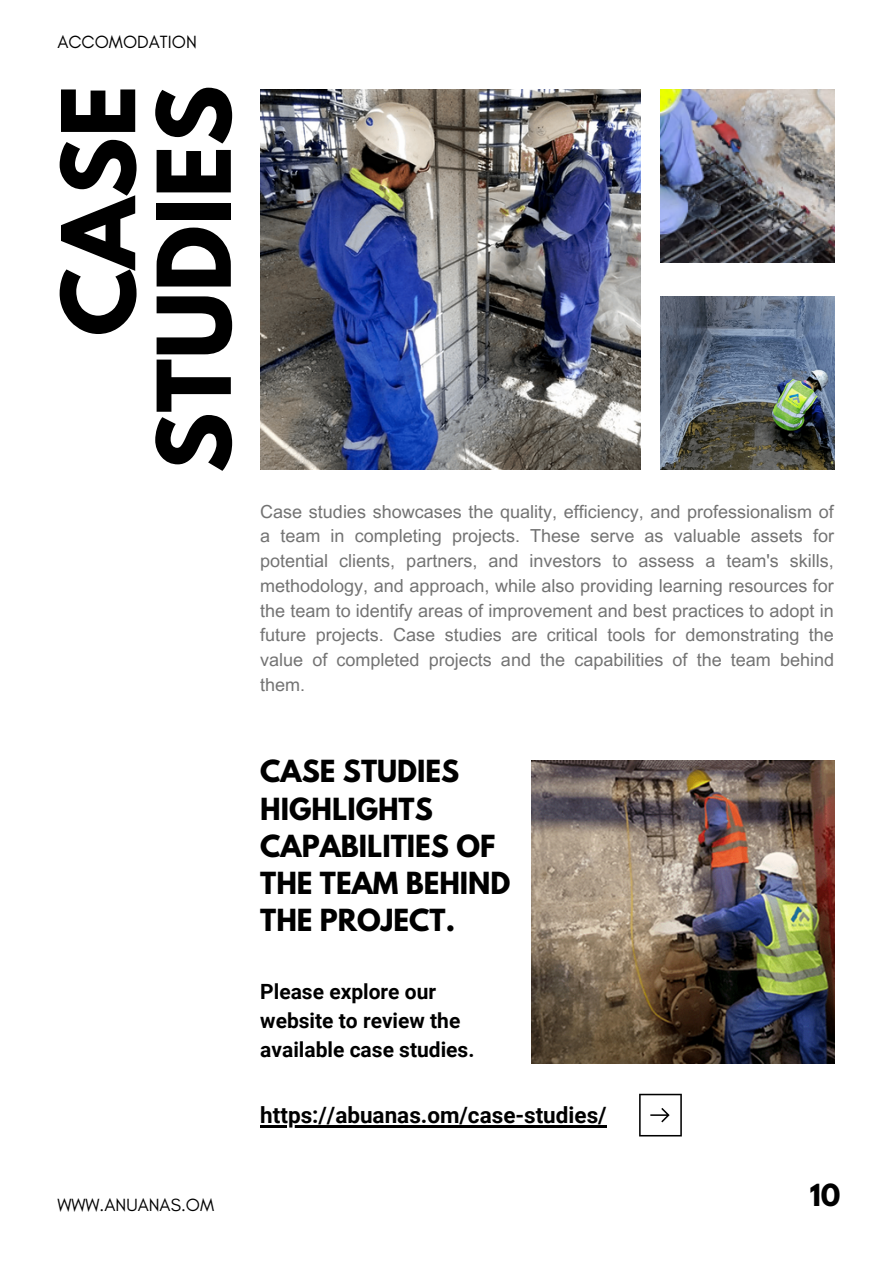
<style>
.page{position:relative;width:893px;height:1264px;background:#fff}
.page>*{position:absolute;margin:0;border:0;box-sizing:border-box;transform-origin:0 0}
.t1{font:700 89.85px/95.6px "League Spartan";color:#000;text-align:right}
.t2{font:700 27px/37px "League Spartan";color:#000}
.t3{font:700 22.5px "Roboto";color:#000}
.t4{font:700 21px/29.2px "Roboto";color:#000}
.t5{font:18px/24.8px "Arial MT Pro";color:#737373;text-align:justify}
.t6{font:18px "Glacial Indifference";color:#000}
</style>
<div class="page">
<svg style="left:639px;top:1093px;width:42px;height:43px"></svg>
<img style="left:260px;top:89px;width:381px;height:381px">
<img style="left:660px;top:89px;width:174px;height:174px">
<img style="left:660px;top:296px;width:174px;height:174px">
<img style="left:531px;top:760px;width:303px;height:303px">
<hr style="left:260px;top:1125px;width:347px;height:2px;background:#000">
<p class="t6" style="left:57px;top:31px;width:141px">ACCOMODATION</p>
<h1 class="t1" style="left:63px;top:473px;width:389px;rotate:-90deg">CASE<br>STUDIES</h1>
<p class="t6" style="left:57px;top:1193px;width:158px">WWW.ANUANAS.OM</p>
<p class="t5" style="left:260px;top:501px;width:575px">Case studies showcases the quality, efficiency, and professionalism of a team in completing projects. These serve as valuable assets for potential clients, partners, and investors to assess a team's skills, methodology, and approach, while also providing learning resources for the team to identify areas of improvement and best practices to adopt in future projects. Case studies are critical tools for demonstrating the value of completed projects and the capabilities of the team behind them.</p>
<h2 class="t2" style="left:260px;top:756px;width:252px">CASE STUDIES<br>HIGHLIGHTS<br>CAPABILITIES OF<br>THE TEAM BEHIND<br>THE PROJECT.</h2>
<p class="t4" style="left:260px;top:977px;width:216px">Please explore our website to review the available case studies.</p>
<p class="t3" style="left:260px;top:1102px;width:348px">https://abuanas.om/case-studies/</p>
<h2 class="t2" style="left:809px;top:1179px;width:32px">10</h2>
</div>
